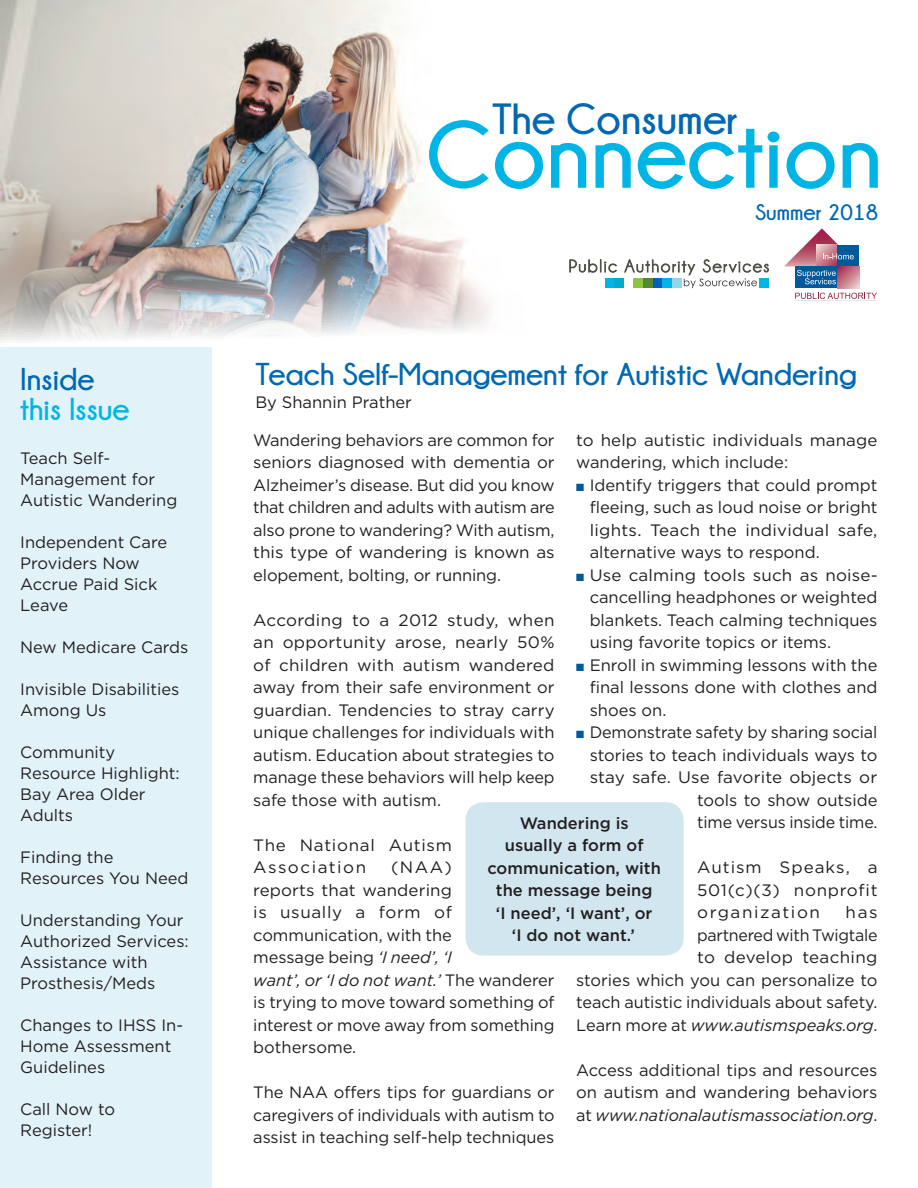
<style>
.page{position:relative;width:918px;height:1188px;background:#fff}
.page>*{position:absolute;margin:0;border:0;box-sizing:border-box;transform-origin:0 0}
.t1{font:700 95.25px "Champagne&Limousines";color:#00b5e6}
.t2{font:700 43.5px "Champagne&Limousines";color:#0168b3}
.Page_title__Blue{font:700 31.5px "Champagne&Limousines";color:#0168b3}
.Page_title__Green{font:700 31.5px "Champagne&Limousines";color:#00b5e6}
.Page_title__Green-2{font:700 31.5px "Champagne&Limousines";color:#0168b3}
.t3{font:700 22.5px "Champagne&Limousines";color:#0168b3}
.main_text{font:16.5px/22.5px "Gotham";color:#231f20}
.main_text-2{font:500 16.5px/22.5px "Gotham";color:#231f20;text-align:center}
.main_text-3{font:16.5px/22.5px "Gotham";letter-spacing:.04em;color:#231f20}
.author{font:16.5px "Gotham";color:#231f20}
.s1{color:#00599b}
.s2{font-style:italic}
</style>
<div class="page">
<img style="left:0;top:0;width:877px;height:348px">
<svg style="left:569px;top:259px;width:48px;height:14px"></svg>
<svg style="left:624px;top:259px;width:145px;height:29px"></svg>
<div style="left:759px;top:279px;width:10px;height:9px;background:#00b5e6"></div>
<div style="left:672px;top:279px;width:10px;height:9px;background:#91d5ea"></div>
<div style="left:605px;top:279px;width:9px;height:9px;background:#00b5e6"></div>
<div style="left:614px;top:279px;width:10px;height:9px;background:#00acc8"></div>
<div style="left:634px;top:279px;width:9px;height:9px;background:#8bc63e"></div>
<div style="left:643px;top:279px;width:10px;height:9px;background:#548a2e"></div>
<div style="left:653px;top:279px;width:9px;height:9px;background:#005fb9"></div>
<div style="left:662px;top:279px;width:10px;height:9px;background:#00b5e6"></div>
<div style="left:795px;top:266px;width:43px;height:22px;background:#00599b"></div>
<svg style="left:838px;top:284px;width:21px;height:4px"></svg>
<svg style="left:784px;top:228px;width:76px;height:56px"></svg>
<svg style="left:795px;top:293px;width:82px;height:6px"></svg>
<div style="left:0;top:348px;width:211px;height:840px;background:#e2f2f9"></div>
<div style="left:465px;top:802px;width:219px;height:154px;background:#d2e6f0;border-radius:18px"></div>
<p class="Page_title__Green-2" style="left:20px;top:362px;width:76px">Inside</p>
<p class="Page_title__Green" style="left:20px;top:392px;width:111px">this Issue</p>
<p class="main_text" style="left:20px;top:447px;width:159px;line-height:21px">Teach Self-<br>Management for<br>Autistic Wandering</p>
<p class="main_text" style="left:20px;top:531px;width:148px;line-height:21px">Independent Care<br>Providers Now<br>Accrue Paid Sick<br>Leave</p>
<p class="main_text" style="left:20px;top:635px;width:170px">New Medicare Cards</p>
<p class="main_text" style="left:20px;top:678px;width:161px;line-height:21px">Invisible Disabilities<br>Among Us</p>
<p class="main_text" style="left:20px;top:741px;width:161px;line-height:21px">Community<br>Resource Highlight:<br>Bay Area Older<br>Adults</p>
<p class="main_text" style="left:20px;top:846px;width:170px;line-height:21px">Finding the<br>Resources You Need</p>
<p class="main_text" style="left:20px;top:909px;width:170px;line-height:21px">Understanding Your<br>Authorized Services:<br>Assistance with<br>Prosthesis/Meds</p>
<p class="main_text" style="left:20px;top:1014px;width:164px;line-height:21px">Changes to IHSS In-<br>Home Assessment<br>Guidelines</p>
<p class="main_text" style="left:20px;top:1098px;width:96px;line-height:21px">Call Now to<br>Register!</p>
<p class="t2" style="left:492px;top:95px;width:248px">The Consumer</p>
<p class="t1" style="left:426px;top:102px;width:458px">Connection</p>
<p class="t3" style="left:755px;top:200px;width:125px">Summer 2018</p>
<p class="Page_title__Blue" style="left:255px;top:357px;width:603px">Teach Self-Management for Autistic Wandering</p>
<p class="author" style="left:255px;top:391px;width:158px">By Shannin Prather</p>
<p class="main_text" style="left:253px;top:428px;width:303px;text-align:justify">Wandering behaviors are common for seniors diagnosed with dementia or Alzheimer’s disease. But did you know that children and adults with autism are also prone to wandering? With autism, this type of wandering is known as elopement, bolting, or running.</p>
<p class="main_text" style="left:253px;top:608px;width:303px;text-align:justify">According to a 2012 study, when an opportunity arose, nearly 50% of children with autism wandered away from their safe environment or guardian. Tendencies to stray carry unique challenges for individuals with autism. Education about strategies to manage these behaviors will help keep safe those with autism.</p>
<p class="main_text-3" style="left:253px;top:833px;width:200px">The National Autism<br>Association</p>
<p class="main_text" style="left:576px;top:428px;width:303px">to help autistic individuals manage wandering, which include:</p>
<p class="main_text" style="left:590px;top:473px;width:289px;text-align:justify;text-indent:-13px"><span class="s1">■</span> Identify triggers that could prompt fleeing, such as loud noise or bright lights. Teach the individual safe, alternative ways to respond.</p>
<p class="main_text" style="left:590px;top:563px;width:289px;text-align:justify;text-indent:-13px"><span class="s1">■</span> Use calming tools such as noise&shy;cancelling headphones or weighted blankets. Teach calming techniques using favorite topics or items.</p>
<p class="main_text" style="left:590px;top:653px;width:289px;text-align:justify;text-indent:-13px"><span class="s1">■</span> Enroll in swimming lessons with the final lessons done with clothes and shoes on.</p>
<p class="main_text" style="left:576px;top:721px;width:303px;text-align:right"><span class="s1">■</span> Demonstrate safety by sharing social stories to teach individuals ways to stay safe. Use favorite objects or tools to show outside<br>time versus inside time.</p>
<p class="main_text" style="left:697px;top:856px;width:182px;text-align:justify">Autism Speaks, a 501(c)(3) nonprofit organization</p>
<p class="main_text-2" style="left:487px;top:812px;width:175px">Wandering is<br>usually a form of communication, with the message being<br>‘I need’, ‘I want’, or<br>‘I do not want.’</p>
<p class="main_text" style="left:253px;top:856px;width:303px;text-indent:138px">(NAA)<br>reports that wandering<br>is usually a form of communication, with the<br>message being <span class="s2">‘I need’, ‘I<br>want’, or ‘I do not want.’</span> The wanderer is trying to move toward something of interest or move away from something bothersome.</p>
<p class="main_text" style="left:253px;top:1081px;width:303px;text-align:justify">The NAA offers tips for guardians or caregivers of individuals with autism to assist in teaching self-help techniques</p>
<p class="main_text" style="left:576px;top:901px;width:303px;text-align:right">has<br>partnered with Twigtale<br>to develop teaching<br>stories which you can personalize to teach autistic individuals about safety.<br>Learn more at <span class="s2">www.autismspeaks.org</span>.</p>
<p class="main_text" style="left:576px;top:1058px;width:303px;text-align:justify">Access additional tips and resources on autism and wandering behaviors at <span class="s2">www.nationalautismassociation.org</span>.</p>
</div>
